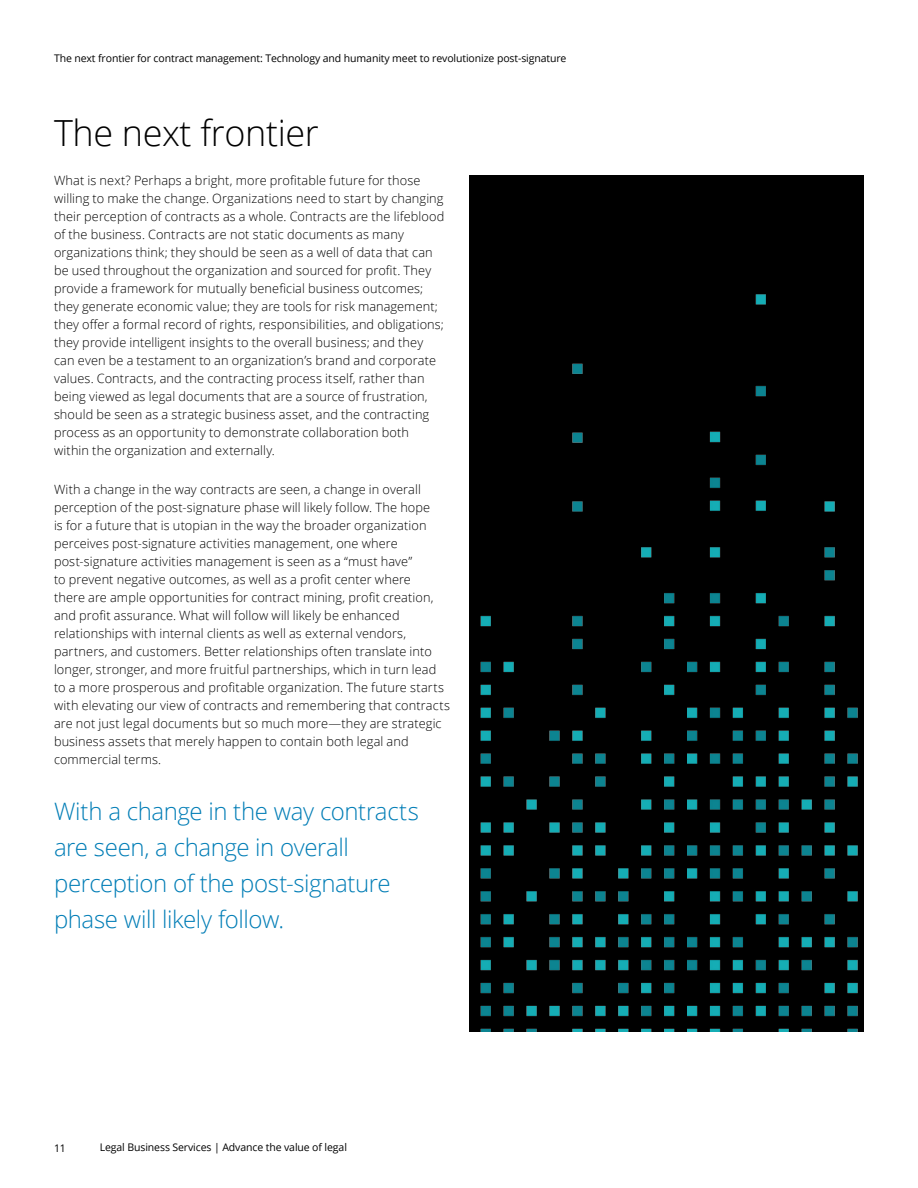
<style>
.page{position:relative;width:918px;height:1188px;background:#fff}
.page>*{position:absolute;margin:0;border:0;box-sizing:border-box;transform-origin:0 0}
.t1{font:300 36px "Open Sans";letter-spacing:-.01em;color:#000}
.t2{font:300 24px/36px "Open Sans";letter-spacing:-.015em;color:#007db6}
.t3{font:300 12.75px/18px "Open Sans";letter-spacing:.01em;color:#000}
.t4{font:10.5px "Open Sans";letter-spacing:-.01em;color:#000}
</style>
<div class="page">
<img style="left:470px;top:176px;width:394px;height:856px">
<p class="t4" style="left:54px;top:51px;width:514px">The next frontier for contract management: Technology and humanity meet to revolutionize post-signature</p>
<h1 class="t1" style="left:54px;top:108px;width:266px">The next frontier</h1>
<p class="t3" style="left:54px;top:171px;width:392px">What is next? Perhaps a bright, more profitable future for those willing to make the change. Organizations need to start by changing their perception of contracts as a whole. Contracts are the lifeblood of the business. Contracts are not static documents as many organizations think; they should be seen as a well of data that can be used throughout the organization and sourced for profit. They provide a framework for mutually beneficial business outcomes; they generate economic value; they are tools for risk management; they offer a formal record of rights, responsibilities, and obligations; they provide intelligent insights to the overall business; and they can even be a testament to an organization’s brand and corporate values. Contracts, and the contracting process itself, rather than being viewed as legal documents that are a source of frustration, should be seen as a strategic business asset, and the contracting process as an opportunity to demonstrate collaboration both within the organization and externally.</p>
<p class="t3" style="left:54px;top:480px;width:398px">With a change in the way contracts are seen, a change in overall perception of the post-signature phase will likely follow. The hope<br>is for a future that is utopian in the way the broader organization perceives post-signature activities management, one where post-signature activities management is seen as a “must have”<br>to prevent negative outcomes, as well as a profit center where<br>there are ample opportunities for contract mining, profit creation, and profit assurance. What will follow will likely be enhanced relationships with internal clients as well as external vendors, partners, and customers. Better relationships often translate into longer, stronger, and more fruitful partnerships, which in turn lead to a more prosperous and profitable organization. The future starts with elevating our view of contracts and remembering that contracts are not just legal documents but so much more—they are strategic business assets that merely happen to contain both legal and commercial terms.</p>
<h2 class="t2" style="left:54px;top:792px;width:366px">With a change in the way contracts are seen, a change in overall perception of the post-signature phase will likely follow.</h2>
<p class="t4" style="left:54px;top:1141px;width:13px">11</p>
<p class="t4" style="left:100px;top:1140px;width:249px">Legal Business Services | Advance the value of legal</p>
</div>
